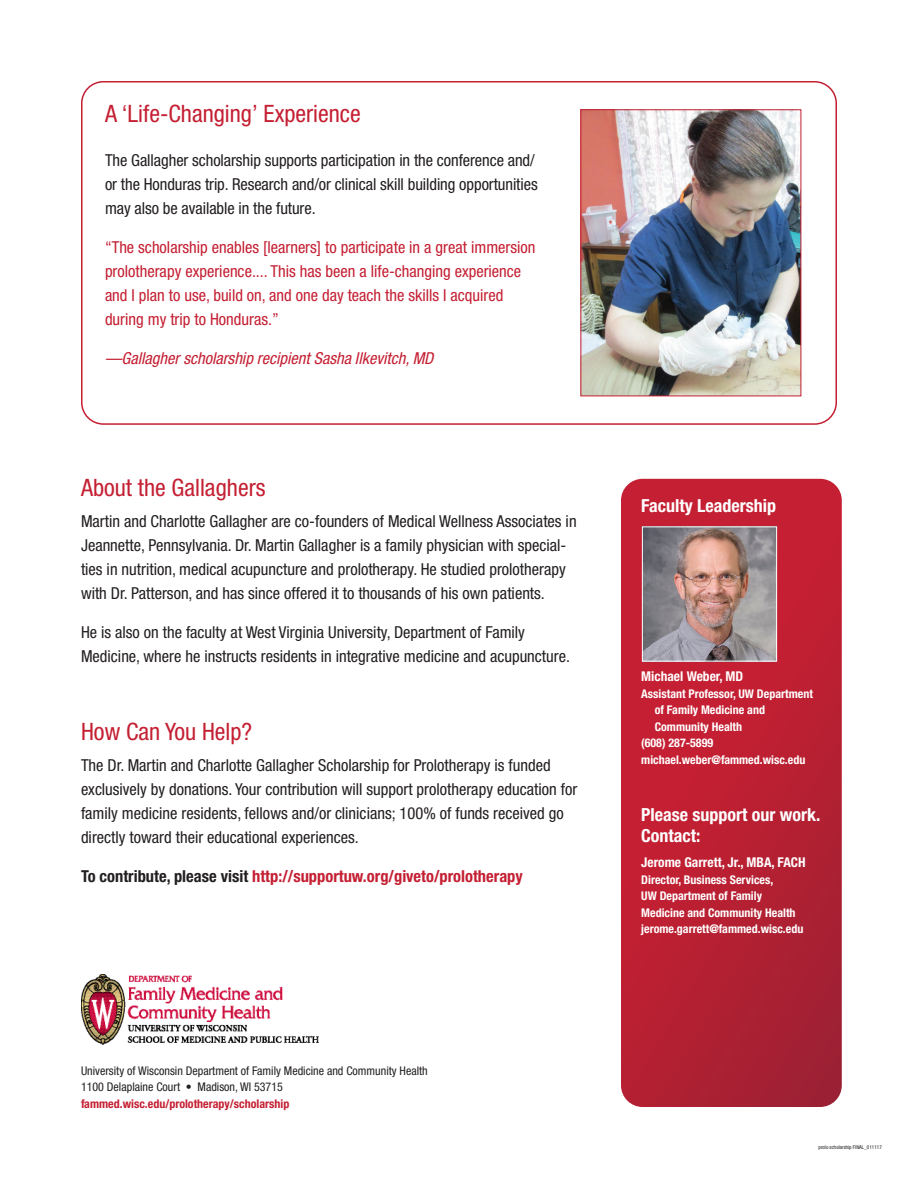
<style>
.page{position:relative;width:918px;height:1188px;background:#fff}
.page>*{position:absolute;margin:0;border:0;box-sizing:border-box;transform-origin:0 0}
.head1{font:condensed 24px "Helvetica Neue LT Std";color:#c41f32}
.contact_name{font:700 condensed 18px/21px "Helvetica Neue LT Std";color:#fff}
.contact_head{font:700 condensed 18px "Helvetica Neue LT Std";color:#fff}
.body_text{font:condensed 16.5px/24px "Helvetica Neue LT Std";color:#231f20}
.body_text-2{font:condensed 16.5px/24px "Helvetica Neue LT Std";color:#c41f32}
.body_text-3{font:700 condensed 16.5px "Helvetica Neue LT Std";color:#c41f32}
.body_text-4{font:italic condensed 16.5px "Helvetica Neue LT Std";color:#c41f32}
.contact_name-2{font:700 condensed 13.5px "Helvetica Neue LT Std";color:#fff}
.contact_body{font:700 condensed 12px/16.5px "Helvetica Neue LT Std";color:#fff}
.contact_body-2{font:condensed 12px "Helvetica Neue LT Std";color:#231f20}
.contact_name-3{font:700 condensed 12px/16.5px "Helvetica Neue LT Std";color:#fff}
.contact_body-3{font:700 condensed 12px "Helvetica Neue LT Std";color:#c41f32}
.contact_body-4{font:condensed 5.25px "Helvetica Neue LT Std";color:#231f20}
.s1{color:#231f20}
</style>
<div class="page">
<svg style="left:621px;top:479px;width:221px;height:628px;background:#b92033"></svg>
<img style="left:81px;top:974px;width:238px;height:70px">
<img style="left:644px;top:528px;width:131px;height:132px">
<div style="left:642px;top:526px;width:135px;height:136px;border:1px solid #fff"></div>
<div style="left:81px;top:81px;width:756px;height:344px;border:2px solid #c41f32;border-radius:22px"></div>
<img style="left:582px;top:111px;width:217px;height:283px">
<div style="left:580px;top:109px;width:221px;height:287px;border:1px solid #c41f32"></div>
<p class="head1" style="left:105px;top:100px;width:257px">A ‘Life-Changing’ Experience</p>
<p class="body_text" style="left:105px;top:148px;width:434px">The Gallagher scholarship supports participation in the conference and/ or the Honduras trip. Research and/or clinical skill building opportunities may also be available in the future.</p>
<p class="body_text-2" style="left:105px;top:235px;width:432px">“The scholarship enables [learners] to participate in a great immersion prolotherapy experience.... This has been a life-changing experience and I plan to use, build on, and one day teach the skills I acquired during my trip to Honduras.”</p>
<p class="body_text-4" style="left:105px;top:348px;width:330px">—Gallagher scholarship recipient Sasha Ilkevitch, MD</p>
<p class="head1" style="left:81px;top:474px;width:186px">About the Gallaghers</p>
<p class="body_text" style="left:81px;top:509px;width:497px">Martin and Charlotte Gallagher are co-founders of Medical Wellness Associates in Jeannette, Pennsylvania. Dr. Martin Gallagher is a family physician with special&shy;ties in nutrition, medical acupuncture and prolotherapy. He studied prolotherapy with Dr. Patterson, and has since offered it to thousands of his own patients.</p>
<p class="body_text" style="left:81px;top:620px;width:491px">He is also on the faculty at West Virginia University, Department of Family<br>Medicine, where he instructs residents in integrative medicine and acupuncture.</p>
<p class="head1" style="left:81px;top:717px;width:173px">How Can You Help?</p>
<p class="body_text" style="left:81px;top:753px;width:498px">The Dr. Martin and Charlotte Gallagher Scholarship for Prolotherapy is funded exclusively by donations. Your contribution will support prolotherapy education for family medicine residents, fellows and/or clinicians; 100% of funds received go directly toward their educational experiences.</p>
<p class="body_text-3" style="left:81px;top:866px;width:443px"><span class="s1">To contribute, please visit</span> http://supportuw.org/giveto/prolotherapy</p>
<p class="contact_body-2" style="left:81px;top:1064px;width:348px">University of Wisconsin Department of Family Medicine and Community Health</p>
<p class="contact_body-2" style="left:81px;top:1080px;width:203px">1100 Delaplaine Court • Madison, WI 53715</p>
<p class="contact_body-3" style="left:81px;top:1096px;width:210px">fammed.wisc.edu/prolotherapy/scholarship</p>
<p class="contact_head" style="left:641px;top:495px;width:136px">Faculty Leadership</p>
<p class="contact_name-2" style="left:641px;top:668px;width:103px">Michael Weber, MD</p>
<p class="contact_body" style="left:655px;top:685px;width:160px;text-indent:-14px">Assistant Professor, UW Department of Family Medicine and<br>Community Health</p>
<p class="contact_body" style="left:641px;top:735px;width:74px">(608) 287-5899</p>
<p class="contact_body" style="left:641px;top:751px;width:166px">michael.weber@fammed.wisc.edu</p>
<p class="contact_name" style="left:641px;top:804px;width:181px">Please support our work.<br>Contact:</p>
<p class="contact_name-2" style="left:641px;top:854px;width:166px">Jerome Garrett, Jr., MBA, FACH</p>
<p class="contact_name-3" style="left:641px;top:871px;width:156px">Director, Business Services,<br>UW Department of Family<br>Medicine and Community Health</p>
<p class="contact_body" style="left:641px;top:921px;width:164px">jerome.garrett@fammed.wisc.edu</p>
<p class="contact_body-4" style="left:819px;top:1144px;width:65px">prolo scholarship FINAL_011117</p>
</div>
